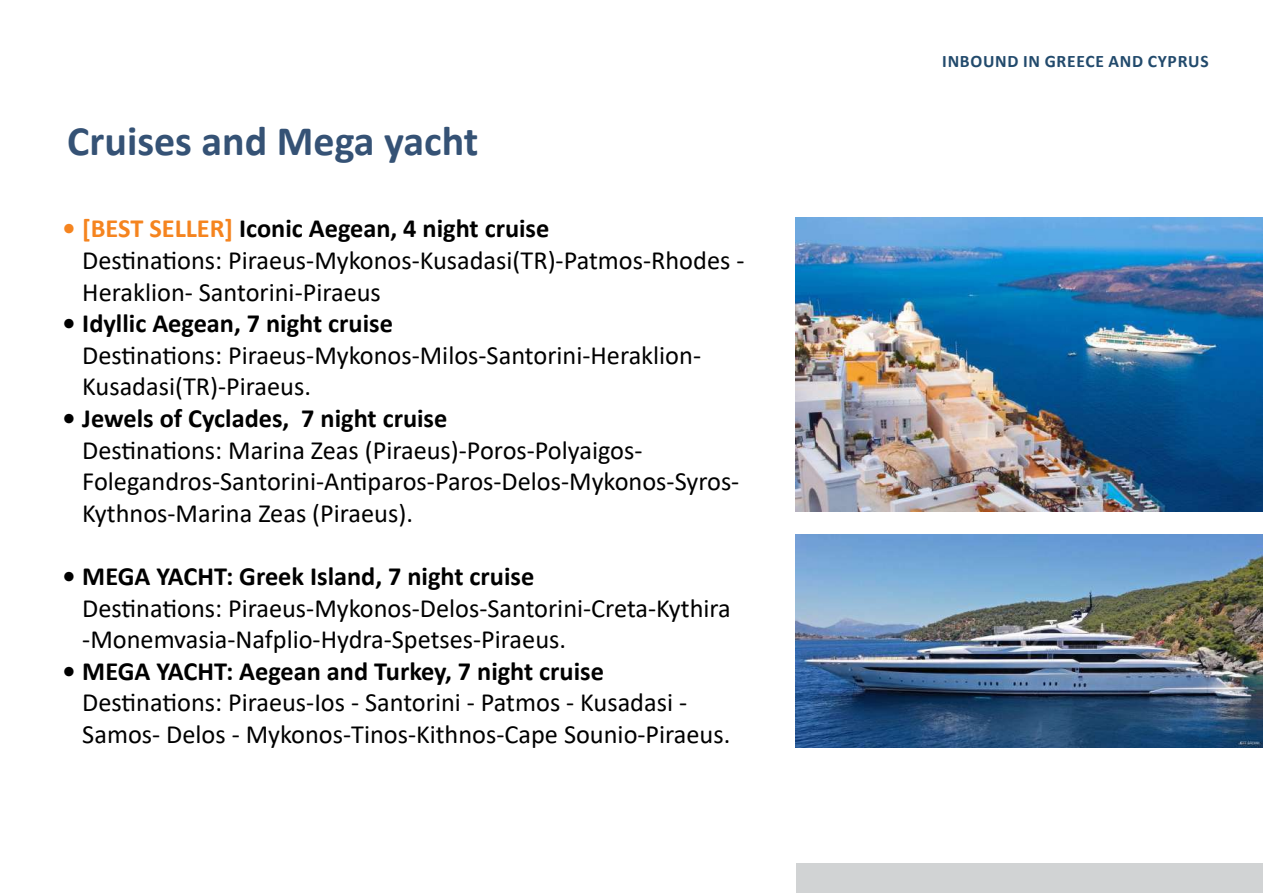
<style>
.page{position:relative;width:1263px;height:893px;background:#fff}
.page>*{position:absolute;margin:0;border:0;box-sizing:border-box;transform-origin:0 0}
.t1{font:700 42px "Calibri";color:#355275}
.t2{font:26.25px/31.7px "Calibri";color:#000}
.t3{font:700 26.25px "Calibri";color:#000}
.t4{font:700 17.55px "Calibri";letter-spacing:.04em;color:#224a6c}
.s1{font-weight:700;color:#f5841f}
.s2{font-weight:700}
</style>
<div class="page">
<img style="left:795px;top:218px;width:468px;height:293px">
<img style="left:795px;top:534px;width:468px;height:213px">
<div style="left:797px;top:863px;width:466px;height:30px;background:#d1d3d4"></div>
<h1 class="t1" style="left:67px;top:111px;width:413px">Cruises and Mega yacht</h1>
<p class="t2" style="left:82px;top:212px;width:664px;text-indent:-20px"><span class="s1">• [BEST SELLER]</span> <span class="s2">Iconic Aegean, 4 night cruise<br></span>Destinations: Piraeus-Mykonos-Kusadasi(TR)-Patmos-Rhodes -<br>Heraklion- Santorini-Piraeus</p>
<p class="t3" style="left:62px;top:305px;width:332px">• Idyllic Aegean, 7 night cruise</p>
<p class="t2" style="left:82px;top:339px;width:620px">Destinations: Piraeus-Mykonos-Milos-Santorini-Heraklion-<br>Kusadasi(TR)-Piraeus.</p>
<p class="t3" style="left:62px;top:400px;width:386px">• Jewels of Cyclades, 7 night cruise</p>
<p class="t2" style="left:82px;top:433px;width:658px">Destinations: Marina Zeas (Piraeus)-Poros-Polyaigos-<br>Folegandros-Santorini-Antiparos-Paros-Delos-Mykonos-Syros-<br>Kythnos-Marina Zeas (Piraeus).</p>
<p class="t3" style="left:62px;top:558px;width:473px">• MEGA YACHT: Greek Island, 7 night cruise</p>
<p class="t2" style="left:82px;top:591px;width:650px">Destinations: Piraeus-Mykonos-Delos-Santorini-Creta-Kythira -Monemvasia-Nafplio-Hydra-Spetses-Piraeus.</p>
<p class="t3" style="left:62px;top:652px;width:543px">• MEGA YACHT: Aegean and Turkey, 7 night cruise</p>
<p class="t2" style="left:82px;top:686px;width:649px">Destinations: Piraeus-Ios - Santorini - Patmos - Kusadasi -<br>Samos- Delos - Mykonos-Tinos-Kithnos-Cape Sounio-Piraeus.</p>
<p class="t4" style="left:942px;top:49px;width:268px">INBOUND IN GREECE AND CYPRUS</p>
</div>
